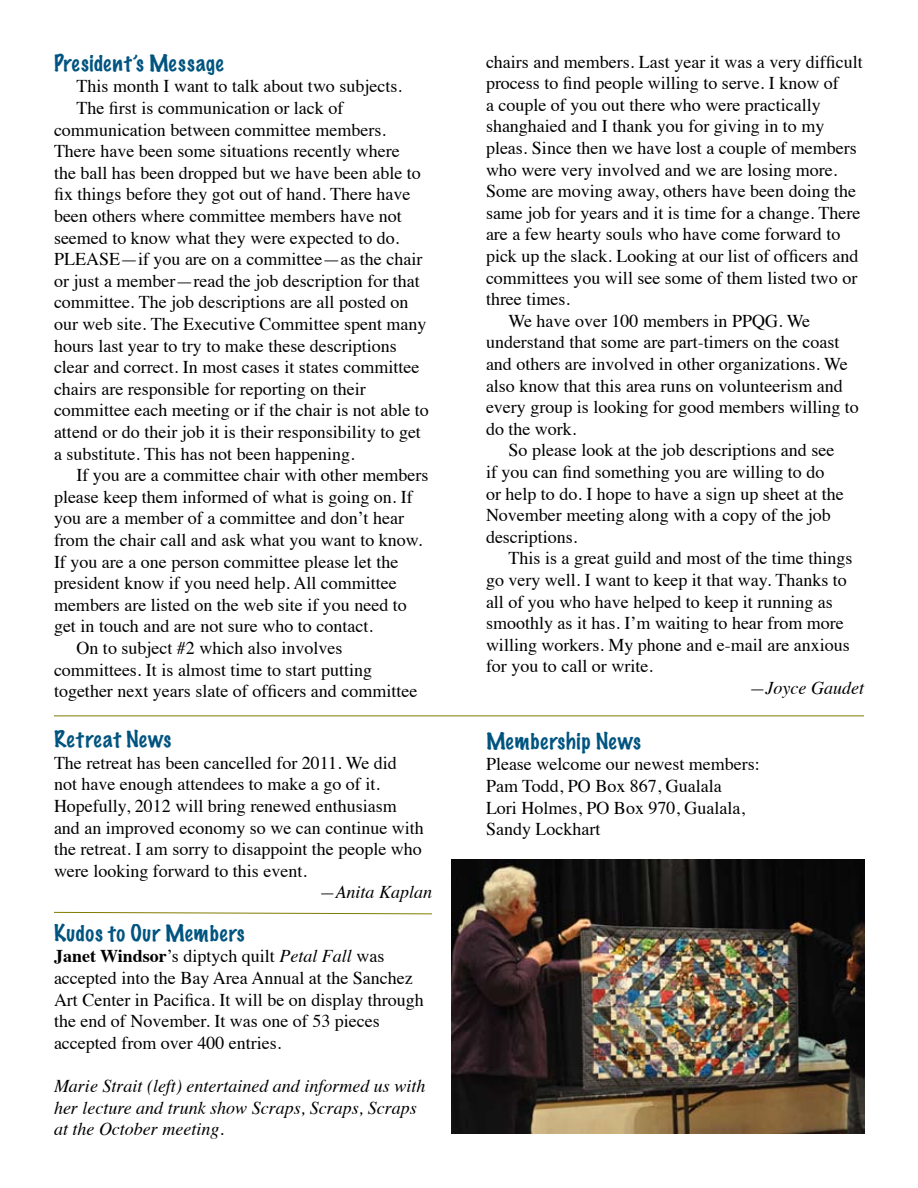
<style>
.page{position:relative;width:918px;height:1188px;background:#fff}
.page>*{position:absolute;margin:0;border:0;box-sizing:border-box;transform-origin:0 0}
.t1{font:100 21px "Marker Felt";letter-spacing:.035em;color:#005480}
.t2{font:18px/21.6px "Times";color:#000}
.t3{font:italic 18px/21.6px "Times";color:#000}
.s1{font-weight:700}
.s2{font-style:italic}
</style>
<div class="page">
<img style="left:452px;top:860px;width:413px;height:274px">
<hr style="left:54px;top:716px;width:810px;height:1px;background:#817c00">
<svg style="left:54px;top:912px;width:378px;height:3px"></svg>
<p class="t1" style="left:54px;top:53px;width:171px">President’s Message</p>
<p class="t2" style="left:76px;top:77px;width:327px">This month I want to talk about two subjects.</p>
<p class="t2" style="left:76px;top:99px;width:268px">The first is communication or lack of</p>
<p class="t2" style="left:54px;top:120px;width:333px">communication between committee members.</p>
<p class="t2" style="left:54px;top:142px;width:347px">There have been some situations recently where</p>
<p class="t2" style="left:54px;top:164px;width:368px">the ball has been dropped but we have been able to</p>
<p class="t2" style="left:54px;top:185px;width:358px">fix things before they got out of hand. There have</p>
<p class="t2" style="left:54px;top:207px;width:349px">been others where committee members have not</p>
<p class="t2" style="left:54px;top:228px;width:347px">seemed to know what they were expected to do.</p>
<p class="t2" style="left:54px;top:250px;width:370px">PLEASE—if you are on a committee—as the chair</p>
<p class="t2" style="left:54px;top:272px;width:367px">or just a member—read the job description for that</p>
<p class="t2" style="left:54px;top:293px;width:356px">committee. The job descriptions are all posted on</p>
<p class="t2" style="left:54px;top:315px;width:374px">our web site. The Executive Committee spent many</p>
<p class="t2" style="left:54px;top:336px;width:344px">hours last year to try to make these descriptions</p>
<p class="t2" style="left:54px;top:358px;width:367px">clear and correct. In most cases it states committee</p>
<p class="t2" style="left:54px;top:380px;width:313px">chairs are responsible for reporting on their</p>
<p class="t2" style="left:54px;top:401px;width:376px">committee each meeting or if the chair is not able to</p>
<p class="t2" style="left:54px;top:423px;width:369px">attend or do their job it is their responsibility to get</p>
<p class="t2" style="left:54px;top:444px;width:302px">a substitute. This has not been happening.</p>
<p class="t2" style="left:76px;top:466px;width:353px">If you are a committee chair with other members</p>
<p class="t2" style="left:54px;top:488px;width:360px">please keep them informed of what is going on. If</p>
<p class="t2" style="left:54px;top:509px;width:352px">you are a member of a committee and don’t hear</p>
<p class="t2" style="left:54px;top:531px;width:370px">from the chair call and ask what you want to know.</p>
<p class="t2" style="left:54px;top:552px;width:346px">If you are a one person committee please let the</p>
<p class="t2" style="left:54px;top:574px;width:344px">president know if you need help. All committee</p>
<p class="t2" style="left:54px;top:596px;width:354px">members are listed on the web site if you need to</p>
<p class="t2" style="left:54px;top:617px;width:320px">get in touch and are not sure who to contact.</p>
<p class="t2" style="left:76px;top:639px;width:267px">On to subject #2 which also involves</p>
<p class="t2" style="left:54px;top:660px;width:320px">committees. It is almost time to start putting</p>
<p class="t2" style="left:54px;top:682px;width:365px">together next years slate of officers and committee</p>
<p class="t1" style="left:54px;top:729px;width:119px">Retreat News</p>
<p class="t2" style="left:54px;top:754px;width:371px">The retreat has been cancelled for 2011. We did not have enough attendees to make a go of it.<br>Hopefully, 2012 will bring renewed enthusiasm and an improved economy so we can continue with the retreat. I am sorry to disappoint the people who were looking forward to this event.</p>
<p class="t3" style="left:320px;top:883px;width:114px">—Anita Kaplan</p>
<p class="t1" style="left:54px;top:923px;width:192px">Kudos to Our Members</p>
<p class="t2" style="left:54px;top:947px;width:371px"><span class="s1">Janet Windsor</span>’s diptych quilt <span class="s2">Petal Fall</span> was accepted into the Bay Area Annual at the Sanchez Art Center in Pacifica. It will be on display through the end of November. It was one of 53 pieces accepted from over 400 entries.</p>
<p class="t3" style="left:54px;top:1077px;width:373px">Marie Strait (left) entertained and informed us with her lecture and trunk show Scraps, Scraps, Scraps at the October meeting.</p>
<p class="t2" style="left:486px;top:52px;width:378px">chairs and members. Last year it was a very difficult</p>
<p class="t2" style="left:486px;top:74px;width:354px">process to find people willing to serve. I know of</p>
<p class="t2" style="left:486px;top:95px;width:336px">a couple of you out there who were practically</p>
<p class="t2" style="left:486px;top:117px;width:340px">shanghaied and I thank you for giving in to my</p>
<p class="t2" style="left:486px;top:139px;width:372px">pleas. Since then we have lost a couple of members</p>
<p class="t2" style="left:486px;top:160px;width:353px">who were very involved and we are losing more.</p>
<p class="t2" style="left:486px;top:182px;width:372px">Some are moving away, others have been doing the</p>
<p class="t2" style="left:486px;top:203px;width:376px">same job for years and it is time for a change. There</p>
<p class="t2" style="left:486px;top:225px;width:356px">are a few hearty souls who have come forward to</p>
<p class="t2" style="left:486px;top:247px;width:374px">pick up the slack. Looking at our list of officers and</p>
<p class="t2" style="left:486px;top:268px;width:373px">committees you will see some of them listed two or</p>
<p class="t2" style="left:486px;top:290px;width:85px">three times.</p>
<p class="t2" style="left:508px;top:311px;width:303px">We have over 100 members in PPQG. We</p>
<p class="t2" style="left:486px;top:333px;width:355px">understand that some are part-timers on the coast</p>
<p class="t2" style="left:486px;top:355px;width:363px">and others are involved in other organizations. We</p>
<p class="t2" style="left:486px;top:376px;width:358px">also know that this area runs on volunteerism and</p>
<p class="t2" style="left:486px;top:398px;width:374px">every group is looking for good members willing to</p>
<p class="t2" style="left:486px;top:419px;width:92px">do the work.</p>
<p class="t2" style="left:508px;top:441px;width:327px">So please look at the job descriptions and see</p>
<p class="t2" style="left:486px;top:463px;width:340px">if you can find something you are willing to do</p>
<p class="t2" style="left:486px;top:484px;width:359px">or help to do. I hope to have a sign up sheet at the</p>
<p class="t2" style="left:486px;top:506px;width:346px">November meeting along with a copy of the job</p>
<p class="t2" style="left:486px;top:527px;width:93px">descriptions.</p>
<p class="t2" style="left:508px;top:549px;width:345px">This is a great guild and most of the time things</p>
<p class="t2" style="left:486px;top:571px;width:362px">go very well. I want to keep it that way. Thanks to</p>
<p class="t2" style="left:486px;top:592px;width:348px">all of you who have helped to keep it running as</p>
<p class="t2" style="left:486px;top:614px;width:359px">smoothly as it has. I’m waiting to hear from more</p>
<p class="t2" style="left:486px;top:635px;width:365px">willing workers. My phone and e-mail are anxious</p>
<p class="t2" style="left:486px;top:657px;width:168px">for you to call or write.</p>
<p class="t3" style="left:750px;top:679px;width:116px">—Joyce Gaudet</p>
<p class="t1" style="left:486px;top:731px;width:157px">Membership News</p>
<p class="t2" style="left:486px;top:755px;width:275px">Please welcome our newest members:<br>Pam Todd, PO Box 867, Gualala<br>Lori Holmes, PO Box 970, Gualala,<br>Sandy Lockhart</p>
</div>
